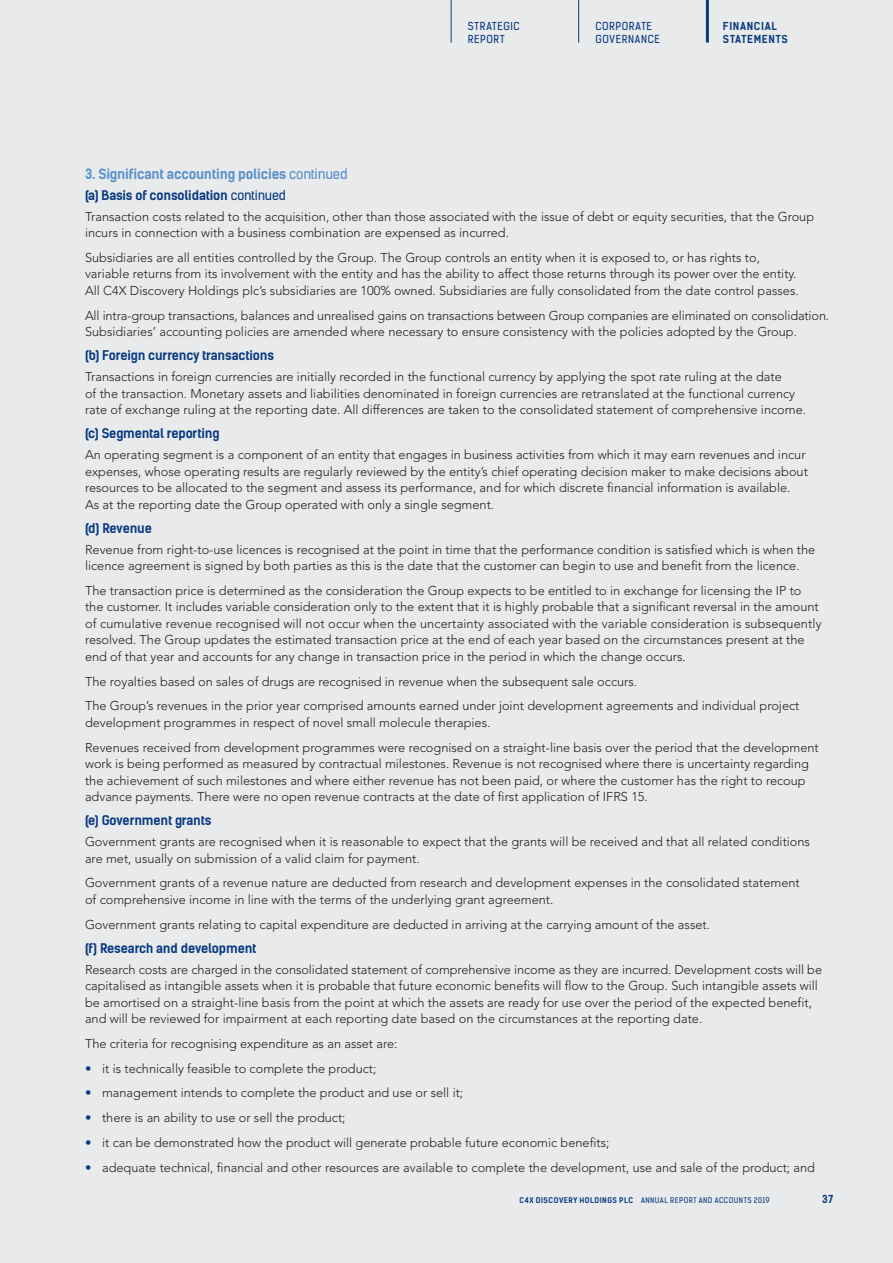
<style>
.page{position:relative;width:893px;height:1263px;background:#e9eaeb}
.page>*{position:absolute;margin:0;border:0;box-sizing:border-box;transform-origin:0 0}
.t1{font:700 13.5px "Kelson Sans";letter-spacing:-.015em;color:#5990cb}
.t2{font:300 12.75px/16.5px "Avenir LT Std";color:#231f20}
.t3{font:700 12.75px "Kelson Sans";letter-spacing:-.015em;color:#083a82}
.t4{font:10.5px/12.1px "Kelson Sans";letter-spacing:.06em;color:#083a82}
.t5{font:700 10.5px/12.1px "Kelson Sans";letter-spacing:.06em;color:#083a82}
.t6{font:7.5px "Kelson Sans";letter-spacing:.065em;color:#083a82}
.s1{font-weight:400}
.s2{color:#083a82}
.s3{font-weight:700}
</style>
<div class="page">
<hr style="left:706px;top:0;width:3px;height:43px;background:#083a82">
<hr style="left:578px;top:0;width:1px;height:43px;background:#083a82">
<hr style="left:451px;top:0;width:1px;height:43px;background:#083a82">
<p class="t4" style="left:468px;top:20px;width:53px">STRATEGIC<br>REPORT</p>
<p class="t4" style="left:595px;top:20px;width:66px">CORPORATE<br>GOVERNANCE</p>
<p class="t5" style="left:723px;top:20px;width:66px">FINANCIAL<br>STATEMENTS</p>
<p class="t1" style="left:85px;top:166px;width:264px">3. Significant accounting policies <span class="s1">continued</span></p>
<p class="t3" style="left:85px;top:187px;width:202px">(a) Basis of consolidation <span class="s1">continued</span></p>
<p class="t2" style="left:85px;top:208px;width:731px">Transaction costs related to the acquisition, other than those associated with the issue of debt or equity securities, that the Group incurs in connection with a business combination are expensed as incurred.</p>
<p class="t2" style="left:85px;top:249px;width:715px">Subsidiaries are all entities controlled by the Group. The Group controls an entity when it is exposed to, or has rights to, variable returns from its involvement with the entity and has the ability to affect those returns through its power over the entity.<br>All C4X Discovery Holdings plc’s subsidiaries are 100% owned. Subsidiaries are fully consolidated from the date control passes.</p>
<p class="t2" style="left:85px;top:307px;width:746px">All intra-group transactions, balances and unrealised gains on transactions between Group companies are eliminated on consolidation.<br>Subsidiaries’ accounting policies are amended where necessary to ensure consistency with the policies adopted by the Group.</p>
<p class="t3" style="left:85px;top:348px;width:190px">(b) Foreign currency transactions</p>
<p class="t2" style="left:85px;top:369px;width:722px">Transactions in foreign currencies are initially recorded in the functional currency by applying the spot rate ruling at the date<br>of the transaction. Monetary assets and liabilities denominated in foreign currencies are retranslated at the functional currency rate of exchange ruling at the reporting date. All differences are taken to the consolidated statement of comprehensive income.</p>
<p class="t3" style="left:85px;top:426px;width:136px">(c) Segmental reporting</p>
<p class="t2" style="left:85px;top:447px;width:724px">An operating segment is a component of an entity that engages in business activities from which it may earn revenues and incur expenses, whose operating results are regularly reviewed by the entity’s chief operating decision maker to make decisions about resources to be allocated to the segment and assess its performance, and for which discrete financial information is available.<br>As at the reporting date the Group operated with only a single segment.</p>
<p class="t3" style="left:85px;top:520px;width:68px">(d) Revenue</p>
<p class="t2" style="left:85px;top:541px;width:732px">Revenue from right-to-use licences is recognised at the point in time that the performance condition is satisfied which is when the licence agreement is signed by both parties as this is the date that the customer can begin to use and benefit from the licence.</p>
<p class="t2" style="left:85px;top:582px;width:738px">The transaction price is determined as the consideration the Group expects to be entitled to in exchange for licensing the IP to the customer. It includes variable consideration only to the extent that it is highly probable that a significant reversal in the amount of cumulative revenue recognised will not occur when the uncertainty associated with the variable consideration is subsequently resolved. The Group updates the estimated transaction price at the end of each year based on the circumstances present at the end of that year and accounts for any change in transaction price in the period in which the change occurs.</p>
<p class="t2" style="left:85px;top:669px;width:716px;line-height:24.8px">The royalties based on sales of drugs are recognised in revenue when the subsequent sale occurs.<br>The Group’s revenues in the prior year comprised amounts earned under joint development agreements and individual project</p>
<p class="t2" style="left:85px;top:710px;width:735px;line-height:24.8px">development programmes in respect of novel small molecule therapies.<br>Revenues received from development programmes were recognised on a straight-line basis over the period that the development</p>
<p class="t2" style="left:85px;top:756px;width:725px">work is being performed as measured by contractual milestones. Revenue is not recognised where there is uncertainty regarding the achievement of such milestones and where either revenue has not been paid, or where the customer has the right to recoup advance payments. There were no open revenue contracts at the date of first application of IFRS 15.</p>
<p class="t3" style="left:85px;top:813px;width:128px">(e) Government grants</p>
<p class="t2" style="left:85px;top:834px;width:726px">Government grants are recognised when it is reasonable to expect that the grants will be received and that all related conditions are met, usually on submission of a valid claim for payment.</p>
<p class="t2" style="left:85px;top:875px;width:716px">Government grants of a revenue nature are deducted from research and development expenses in the consolidated statement of comprehensive income in line with the terms of the underlying grant agreement.</p>
<p class="t2" style="left:85px;top:916px;width:627px">Government grants relating to capital expenditure are deducted in arriving at the carrying amount of the asset.</p>
<p class="t3" style="left:85px;top:940px;width:173px">(f) Research and development</p>
<p class="t2" style="left:85px;top:961px;width:738px">Research costs are charged in the consolidated statement of comprehensive income as they are incurred. Development costs will be capitalised as intangible assets when it is probable that future economic benefits will flow to the Group. Such intangible assets will be amortised on a straight-line basis from the point at which the assets are ready for use over the period of the expected benefit, and will be reviewed for impairment at each reporting date based on the circumstances at the reporting date.</p>
<p class="t2" style="left:85px;top:1035px;width:314px">The criteria for recognising expenditure as an asset are:</p>
<p class="t2" style="left:85px;top:1060px;width:293px"><span class="s2">•</span> it is technically feasible to complete the product;</p>
<p class="t2" style="left:85px;top:1085px;width:380px"><span class="s2">•</span> management intends to complete the product and use or sell it;</p>
<p class="t2" style="left:85px;top:1110px;width:262px"><span class="s2">•</span> there is an ability to use or sell the product;</p>
<p class="t2" style="left:85px;top:1134px;width:526px"><span class="s2">•</span> it can be demonstrated how the product will generate probable future economic benefits;</p>
<p class="t2" style="left:85px;top:1159px;width:731px"><span class="s2">•</span> adequate technical, financial and other resources are available to complete the development, use and sale of the product; and</p>
<p class="t6" style="left:520px;top:1196px;width:252px"><span class="s3">C4X DISCOVERY HOLDINGS PLC</span> ANNUAL REPORT AND ACCOUNTS 2019</p>
<p class="t5" style="left:822px;top:1193px;width:13px">37</p>
</div>
